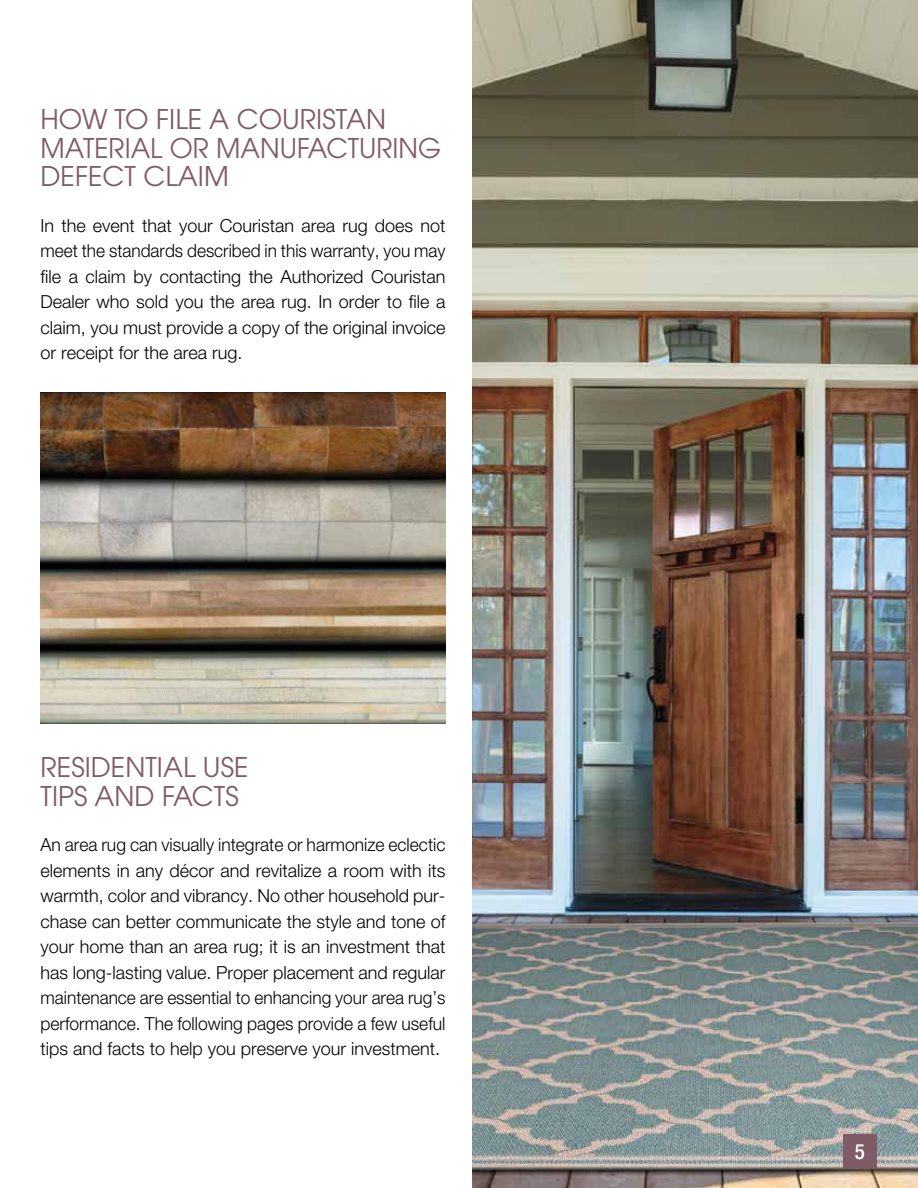
<style>
.page{position:relative;width:918px;height:1188px;background:#fff}
.page>*{position:absolute;margin:0;border:0;box-sizing:border-box;transform-origin:0 0}
.t1{font:27px/28.5px "Avant Garde";color:#7f5b67}
.t2{font:500 condensed 21px "Helvetica Neue";color:#fff}
.t3{font:300 18px/25.5px "Helvetica Neue";color:#000;text-align:justify}
</style>
<div class="page">
<img style="left:472px;top:0;width:446px;height:1188px">
<img style="left:40px;top:392px;width:406px;height:331px">
<div style="left:843px;top:1134px;width:34px;height:34px;background:#7f5b67"></div>
<h1 class="t1" style="left:40px;top:105px;width:402px">HOW TO FILE A COURISTAN<br>MATERIAL OR MANUFACTURING<br>DEFECT CLAIM</h1>
<p class="t3" style="left:40px;top:212px;width:407px">In the event that your Couristan area rug does not meet the standards described in this warranty, you may file a claim by contacting the Authorized Couristan Dealer who sold you the area rug. In order to file a claim, you must provide a copy of the original invoice or receipt for the area rug.</p>
<h1 class="t1" style="left:40px;top:753px;width:210px">RESIDENTIAL USE<br>TIPS AND FACTS</h1>
<p class="t3" style="left:40px;top:832px;width:407px">An area rug can visually integrate or harmonize eclectic elements in any décor and revitalize a room with its warmth, color and vibrancy. No other household pur&shy;chase can better communicate the style and tone of your home than an area rug; it is an investment that has long-lasting value. Proper placement and regular maintenance are essential to enhancing your area rug’s performance. The following pages provide a few useful tips and facts to help you preserve your investment.</p>
<p class="t2" style="left:855px;top:1139px;width:12px">5</p>
</div>
